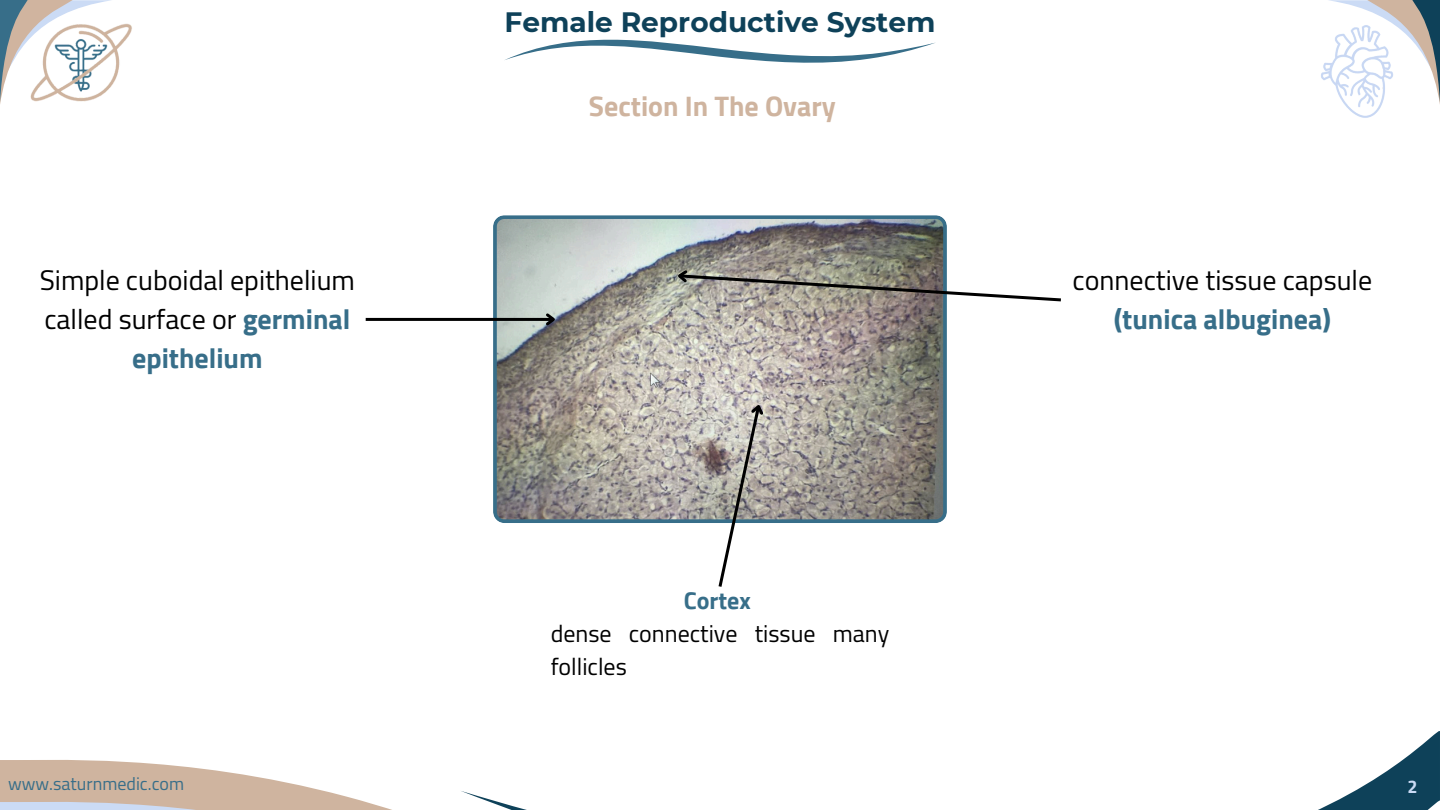
<style>
.page{position:relative;width:1440px;height:810px;background:#fff}
.page>*{position:absolute;margin:0;border:0;box-sizing:border-box;transform-origin:0 0}
.t1{font:28px/39px "Cairo";color:#000;text-align:center}
.t2{font:700 28px "Montserrat";color:#0e4159}
.t3{font:700 28px "Cairo";color:#cfb49f}
.t4{font:24px/33px "Cairo";color:#000}
.t5{font:18px "Cairo";color:#386e89}
.t6{font:700 18px "Cairo";color:#cbdbf5}
.s1{font-weight:700;color:#376e89}
</style>
<div class="page">
<svg style="left:0;top:0;width:8px;height:104px"></svg>
<svg style="left:1329px;top:0;width:111px;height:104px"></svg>
<img style="left:8px;top:0;width:124px;height:102px">
<img style="left:1321px;top:18px;width:84px;height:100px">
<svg style="left:505px;top:40px;width:431px;height:23px"></svg>
<svg style="left:493px;top:215px;width:454px;height:308px;background:#9d9d98"></svg>
<hr style="left:366px;top:318px;width:187px;height:3px;background:#000">
<svg style="left:543px;top:311px;width:15px;height:17px"></svg>
<svg style="left:674px;top:267px;width:387px;height:36px"></svg>
<svg style="left:716px;top:400px;width:52px;height:187px"></svg>
<svg style="left:0;top:760px;width:392px;height:50px;fill:#cfb49f"></svg>
<svg style="left:461px;top:731px;width:979px;height:79px"></svg>
<h1 class="t2" style="left:505px;top:5px;width:432px">Female Reproductive System</h1>
<h3 class="t3" style="left:589px;top:90px;width:249px">Section In The Ovary</h3>
<p class="t1" style="left:40px;top:261px;width:317px">Simple cuboidal epithelium called surface or <span class="s1">germinal epithelium</span></p>
<p class="t1" style="left:1073px;top:261px;width:301px">connective tissue capsule <span class="s1">(tunica albuginea)</span></p>
<h2 class="t4" style="left:551px;top:584px;width:340px;text-indent:133px"><span class="s1">Cortex<br></span>dense connective tissue many follicles</h2>
<h2 class="t5" style="left:8px;top:773px;width:177px">www.saturnmedic.com</h2>
<p class="t6" style="left:1407px;top:776px;width:12px">2</p>
</div>
